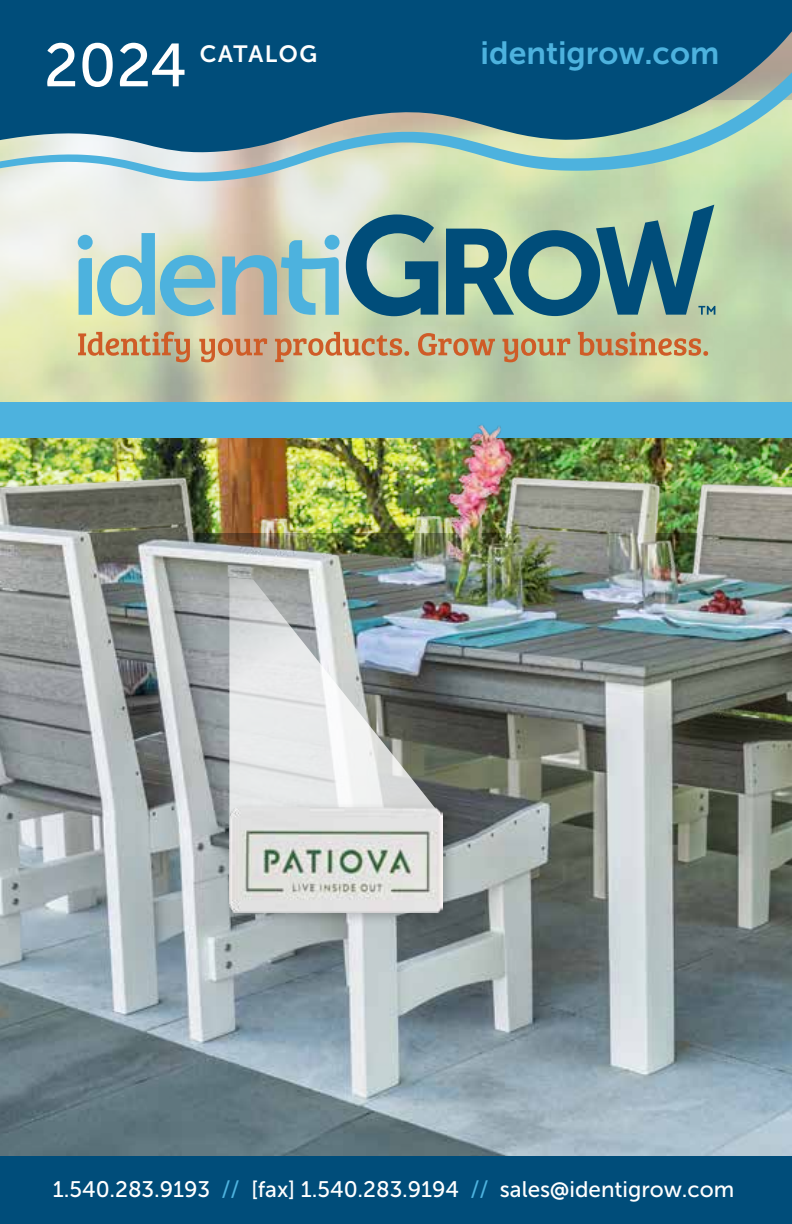
<style>
.page{position:relative;width:792px;height:1224px;background:#fff}
.page>*{position:absolute;margin:0;border:0;box-sizing:border-box;transform-origin:0 0}
.t1{font:60.6px "Museo Sans 500";color:#fff}
.t2{font:32px "Museo Sans 700";color:#4db2de}
.t3{font:23.4px "Museo Sans 700";letter-spacing:.065em;color:#fff}
.t4{font:22.4px "Museo Sans 500";color:#fff}
.s1{color:#4db2de}
.s2{font-family:"Rustica";font-weight:500;font-size:20px}
</style>
<div class="page">
<svg style="left:0;top:181px;width:792px;height:221px;background:#cfd8b7"></svg>
<div style="left:0;top:0;width:792px;height:52px;background:#004d7a"></div>
<svg style="left:0;top:52px;width:792px;height:129px;background:#508699"></svg>
<div style="left:0;top:402px;width:792px;height:36px;background:#4db2de"></div>
<img style="left:0;top:425px;width:792px;height:731px">
<div style="left:0;top:1156px;width:792px;height:68px;background:#004d7a"></div>
<svg style="left:229px;top:578px;width:207px;height:223px;background:#bcc0c2"></svg>
<div style="left:223px;top:801px;width:235px;height:127px;background:#000;opacity:.23"></div>
<img style="left:229px;top:808px;width:213px;height:105px">
<svg style="left:78px;top:332px;width:112px;height:30px;background:#ccab7d"></svg>
<svg style="left:199px;top:338px;width:68px;height:24px;background:#d29972"></svg>
<svg style="left:275px;top:332px;width:134px;height:30px;background:#ceb189"></svg>
<svg style="left:418px;top:333px;width:77px;height:23px;background:#c4a279"></svg>
<svg style="left:502px;top:338px;width:68px;height:24px;background:#c1a377"></svg>
<svg style="left:578px;top:332px;width:130px;height:24px;background:#c4a276"></svg>
<svg style="left:346px;top:214px;width:92px;height:102px;background:#609098"></svg>
<svg style="left:79px;top:233px;width:136px;height:83px;background:#9cccce"></svg>
<div style="left:78px;top:235px;width:15px;height:15px;background:#4db2de;border-radius:50%"></div>
<div style="left:325px;top:235px;width:15px;height:15px;background:#4db2de;border-radius:50%"></div>
<svg style="left:222px;top:240px;width:117px;height:75px;background:#92bdc3"></svg>
<svg style="left:446px;top:205px;width:269px;height:111px;background:#6c9a95"></svg>
<h1 class="t1" style="left:44px;top:32px;width:145px">2024</h1>
<p class="t3" style="left:200px;top:40px;width:119px">CATALOG</p>
<h2 class="t2" style="left:481px;top:35px;width:240px">identigrow.com</h2>
<p class="t4" style="left:53px;top:1177px;width:683px">1.540.283.9193 <span class="s1">//</span> [fax] 1.540.283.9194 <span class="s1">//</span> sales<span class="s2">@</span>identigrow.com</p>
</div>
